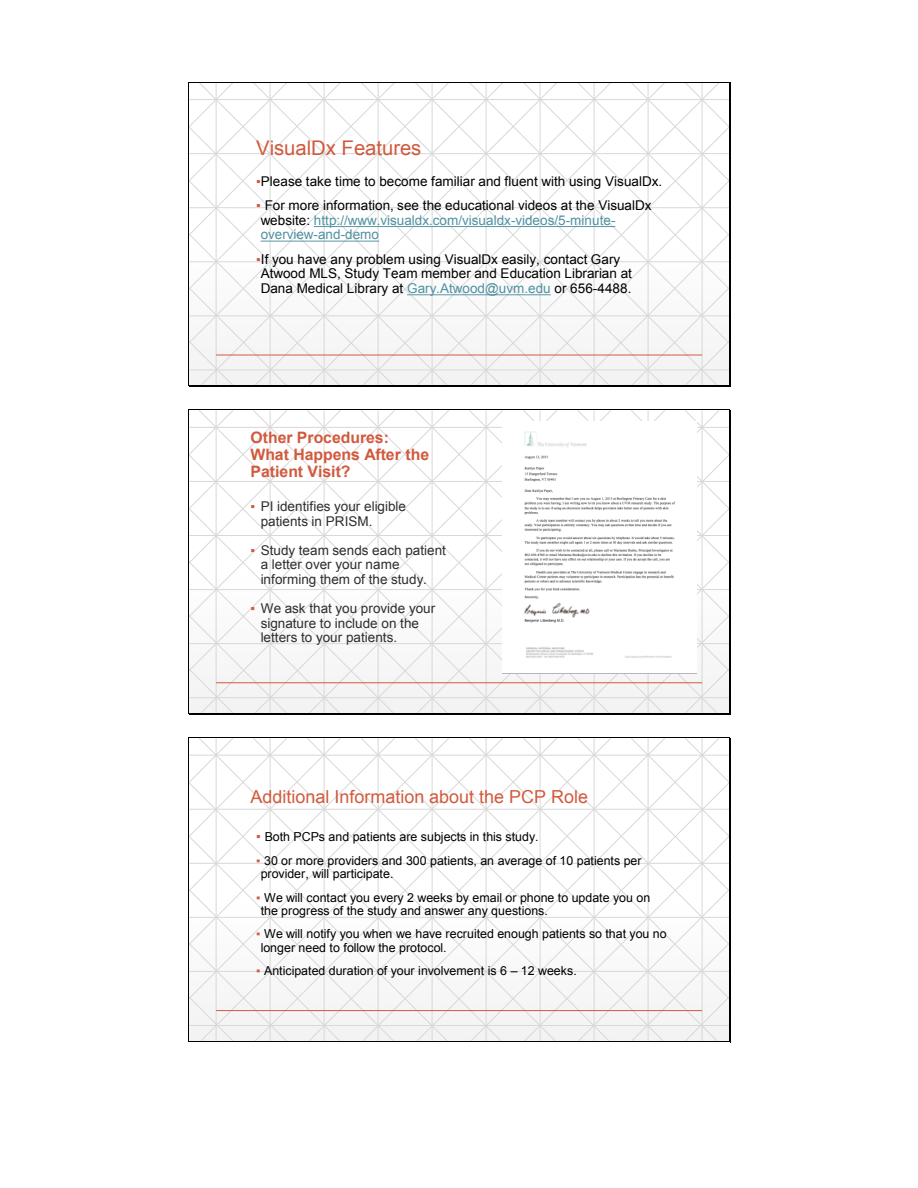
<style>
.page{position:relative;width:918px;height:1188px;background:#fff}
.page>*{position:absolute;margin:0;border:0;box-sizing:border-box;transform-origin:0 0}
.t1{font:20.25px "Arial";color:#d15a3e}
.t2{font:17.85px "Arial";color:#d15a3e}
.t3{font:700 15.75px/17px "Arial";color:#d15a3e}
.t4{font:13.5px/14.5px "Arial";color:#000}
.t5{font:13.5px/14.5px "Arial";color:#2d2e2d}
.t6{font:13.5px/14.5px "Arial";color:#4f91a1}
.t7{font:12.45px/13.4px "Arial";color:#000}
.s1{color:#d15a3e}
.s2{color:#000}
.s3{color:#4f91a1}
.s4{font-size:13.5px;color:#d15a3e}
</style>
<div class="page">
<svg style="left:188px;top:82px;width:543px;height:305px"></svg>
<svg style="left:395px;top:411px;width:108px;height:302px"></svg>
<svg style="left:395px;top:411px;width:54px;height:260px"></svg>
<svg style="left:470px;top:454px;width:53px;height:259px"></svg>
<hr style="left:216px;top:682px;width:486px;height:1px;background:#d15a3e">
<img style="left:502px;top:422px;width:21px;height:252px">
<hr style="left:189px;top:410px;width:540px;height:1px;background:#000">
<svg style="left:188px;top:410px;width:207px;height:304px"></svg>
<hr style="left:189px;top:714px;width:540px;height:1px;background:#000">
<hr style="left:189px;top:713px;width:540px;height:1px;background:#000">
<svg style="left:523px;top:410px;width:208px;height:305px"></svg>
<svg style="left:395px;top:738px;width:109px;height:303px"></svg>
<svg style="left:395px;top:738px;width:54px;height:261px"></svg>
<svg style="left:470px;top:782px;width:53px;height:259px"></svg>
<hr style="left:216px;top:1010px;width:486px;height:1px;background:#d15a3e">
<hr style="left:189px;top:737px;width:540px;height:1px;background:#000">
<svg style="left:188px;top:737px;width:207px;height:305px"></svg>
<hr style="left:189px;top:1042px;width:540px;height:1px;background:#000">
<hr style="left:189px;top:1041px;width:540px;height:1px;background:#000">
<svg style="left:523px;top:737px;width:208px;height:306px"></svg>
<h1 class="t1" style="left:256px;top:135px;width:167px">VisualDx Features</h1>
<p class="t4" style="left:256px;top:174px;width:407px"><span class="s1">▪</span>Please take time to become familiar and fluent with using VisualDx.</p>
<p class="t6" style="left:261px;top:198px;width:392px;text-indent:-4px"><span class="s1">▪</span> <span class="s2">For more information, see the educational videos at the VisualDx website:</span> http://www.visualdx.com/visualdx-videos/5-minute&shy;overview-and-demo</p>
<p class="t4" style="left:261px;top:252px;width:373px;text-indent:-4px"><span class="s1">▪</span>If you have any problem using VisualDx easily, contact Gary<br>Atwood MLS, Study Team member and Education Librarian at<br>Dana Medical Library at <span class="s3">Gary.Atwood@uvm.edu</span> or 656-4488.</p>
<p class="t3" style="left:251px;top:430px;width:180px">Other Procedures:<br>What Happens After the<br>Patient Visit?</p>
<p class="t5" style="left:261px;top:499px;width:147px;text-indent:-10px"><span class="s1">▪</span> PI identifies your eligible patients in PRISM.</p>
<p class="t5" style="left:261px;top:543px;width:187px;text-indent:-10px"><span class="s1">▪</span> Study team sends each patient a letter over your name informing them of the study.</p>
<p class="t5" style="left:261px;top:601px;width:176px;text-indent:-10px"><span class="s1">▪</span> We ask that you provide your signature to include on the letters to your patients.</p>
<h2 class="t2" style="left:251px;top:785px;width:339px">Additional Information about the PCP Role</h2>
<p class="t7" style="left:256px;top:830px;width:284px"><span class="s4">▪</span> Both PCPs and patients are subjects in this study.</p>
<p class="t7" style="left:261px;top:854px;width:382px;text-indent:-4px"><span class="s1">▪</span> 30 or more providers and 300 patients, an average of 10 patients per provider, will participate.</p>
<p class="t7" style="left:261px;top:891px;width:391px;text-indent:-4px"><span class="s1">▪</span> We will contact you every 2 weeks by email or phone to update you on the progress of the study and answer any questions.</p>
<p class="t7" style="left:261px;top:927px;width:408px;text-indent:-4px"><span class="s1">▪</span> We will notify you when we have recruited enough patients so that you no longer need to follow the protocol.</p>
<p class="t7" style="left:256px;top:964px;width:322px"><span class="s1">▪</span> Anticipated duration of your involvement is 6 – 12 weeks.</p>
</div>
